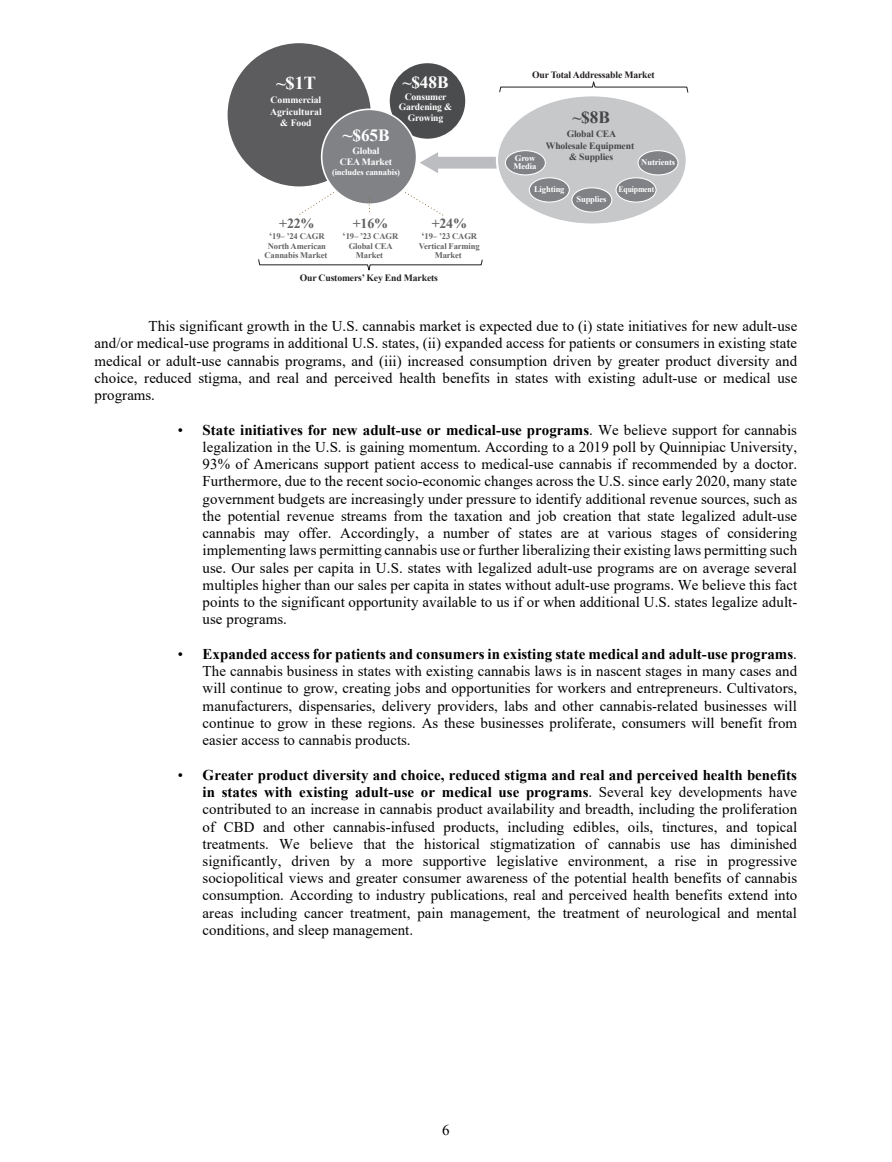
<style>
.page{position:relative;width:892px;height:1162px;background:#fff}
.page>*{position:absolute;margin:0;border:0;box-sizing:border-box;transform-origin:0 0}
.t1{font:700 18.3px "Times New Roman";color:#fff}
.t2{font:700 17.1px "Times New Roman";color:#fff}
.t3{font:700 17.1px "Times New Roman";color:#454647}
.t4{font:15px/17.2px "Times New Roman";letter-spacing:.005em;color:#000;text-align:justify}
.t5{font:700 13.95px "Times New Roman";color:#636366}
.t6{font:700 9.6px/10.8px "Times New Roman";letter-spacing:-.015em;color:#fff;text-align:center}
.t7{font:700 9.6px "Times New Roman";letter-spacing:-.015em;color:#231f20}
.t8{font:700 9.6px/11.6px "Times New Roman";letter-spacing:-.015em;color:#454647;text-align:center}
.t9{font:700 8.55px/9.6px "Times New Roman";letter-spacing:-.015em;color:#636366;text-align:center}
.t10{font:700 8.55px/8.6px "Times New Roman";letter-spacing:-.015em;color:#fff}
.t11{font:700 8.55px "Times New Roman";letter-spacing:-.015em;color:#fff;scale:.9 1}
.s1{font-size:19.35px}
.s2{font-size:9.6px}
.s3{font-weight:700}
</style>
<div class="page">
<div style="left:226px;top:42px;width:146px;height:145px;background:#5c5c5f;border-radius:50%"></div>
<div style="left:388px;top:62px;width:78px;height:78px;background:#4b4c4d;border-radius:50%"></div>
<div style="left:387px;top:61px;width:80px;height:80px;border:2px solid #fff;border-radius:50%"></div>
<div style="left:321px;top:109px;width:95px;height:95px;background:#808285;border-radius:50%"></div>
<div style="left:321px;top:108px;width:96px;height:97px;border:2px solid #fff;border-radius:50%"></div>
<svg style="left:499px;top:81px;width:189px;height:12px"></svg>
<svg style="left:258px;top:259px;width:225px;height:12px"></svg>
<div style="left:435px;top:157px;width:65px;height:12px;background:#bcbdc0"></div>
<svg style="left:420px;top:152px;width:18px;height:21px"></svg>
<div style="left:497px;top:95px;width:189px;height:129px;background:#c7c8ca;border-radius:50%"></div>
<div style="left:505px;top:151px;width:40px;height:24px;background:#808285;border-radius:50%"></div>
<div style="left:505px;top:150px;width:41px;height:25px;border:1px solid #fff;border-radius:50%"></div>
<div style="left:638px;top:151px;width:40px;height:24px;background:#808285;border-radius:50%"></div>
<div style="left:637px;top:150px;width:41px;height:25px;border:1px solid #fff;border-radius:50%"></div>
<div style="left:529px;top:178px;width:40px;height:24px;background:#808285;border-radius:50%"></div>
<div style="left:528px;top:177px;width:41px;height:26px;border:1px solid #fff;border-radius:50%"></div>
<div style="left:616px;top:178px;width:40px;height:24px;background:#808285;border-radius:50%"></div>
<div style="left:615px;top:177px;width:41px;height:26px;border:1px solid #fff;border-radius:50%"></div>
<div style="left:572px;top:188px;width:39px;height:24px;background:#808285;border-radius:50%"></div>
<div style="left:571px;top:187px;width:41px;height:26px;border:1px solid #fff;border-radius:50%"></div>
<svg style="left:405px;top:192px;width:39px;height:24px"></svg>
<svg style="left:299px;top:192px;width:35px;height:23px"></svg>
<p class="t1" style="left:276px;top:70px;width:41px">~$1T</p>
<p class="t6" style="left:270px;top:93px;width:53px;line-height:11.9px">Commercial<br>Agricultural &amp; Food</p>
<p class="t2" style="left:402px;top:70px;width:48px">~$48B</p>
<p class="t6" style="left:399px;top:91px;width:55px">Consumer<br>Gardening &amp;<br>Growing</p>
<p class="t2" style="left:342px;top:124px;width:49px"><span class="s1">~</span>$65B</p>
<p class="t6" style="left:340px;top:145px;width:54px">Global<br>CEA Market</p>
<p class="t10" style="left:332px;top:168px;width:70px">(includes cannabis)</p>
<p class="t5" style="left:279px;top:214px;width:37px">+22%</p>
<p class="t9" style="left:264px;top:231px;width:64px"><span class="s2">‘</span>19– ’24 CAGR<br>North American<br>Cannabis Market</p>
<p class="t5" style="left:353px;top:214px;width:37px">+16%</p>
<p class="t9" style="left:342px;top:231px;width:57px"><span class="s2">‘</span>19– ’23 CAGR<br>Global CEA<br>Market</p>
<p class="t5" style="left:431px;top:214px;width:37px">+24%</p>
<p class="t9" style="left:419px;top:231px;width:62px"><span class="s2">‘</span>19– ’23 CAGR<br>Vertical Farming<br>Market</p>
<p class="t7" style="left:300px;top:271px;width:140px">Our Customers’ Key End Markets</p>
<p class="t7" style="left:532px;top:68px;width:124px">Our Total Addressable Market</p>
<p class="t3" style="left:572px;top:106px;width:39px">~$8B</p>
<p class="t8" style="left:545px;top:128px;width:90px">Global CEA<br>Wholesale Equipment &amp; Supplies</p>
<p class="t10" style="left:513px;top:153px;width:24px">Grow<br>Media</p>
<p class="t10" style="left:534px;top:185px;width:32px">Lighting</p>
<p class="t10" style="left:641px;top:158px;width:35px">Nutrients</p>
<p class="t11" style="left:618px;top:184px;width:41px">Equipment</p>
<p class="t10" style="left:576px;top:195px;width:32px">Supplies</p>
<p class="t4" style="left:95px;top:317px;width:704px;text-indent:54px">This significant growth in the U.S. cannabis market is expected due to (i) state initiatives for new adult-use and/or medical-use programs in additional U.S. states, (ii) expanded access for patients or consumers in existing state medical or adult-use cannabis programs, and (iii) increased consumption driven by greater product diversity and choice, reduced stigma, and real and perceived health benefits in states with existing adult-use or medical use programs.</p>
<p class="t4" style="left:203px;top:420px;width:596px;text-indent:-25px">• <span class="s3">State initiatives for new adult-use or medical-use programs</span>. We believe support for cannabis legalization in the U.S. is gaining momentum. According to a 2019 poll by Quinnipiac University, 93% of Americans support patient access to medical-use cannabis if recommended by a doctor.<br>Furthermore, due to the recent socio-economic changes across the U.S. since early 2020, many state government budgets are increasingly under pressure to identify additional revenue sources, such as the potential revenue streams from the taxation and job creation that state legalized adult-use cannabis may offer. Accordingly, a number of states are at various stages of considering implementing laws permitting cannabis use or further liberalizing their existing laws permitting such use. Our sales per capita in U.S. states with legalized adult-use programs are on average several multiples higher than our sales per capita in states without adult-use programs. We believe this fact points to the significant opportunity available to us if or when additional U.S. states legalize adult&shy;use programs.</p>
<p class="t4" style="left:203px;top:645px;width:596px;text-indent:-25px">• <span class="s3">Expanded access for patients and consumers in existing state medical and adult-use programs</span>.<br>The cannabis business in states with existing cannabis laws is in nascent stages in many cases and will continue to grow, creating jobs and opportunities for workers and entrepreneurs. Cultivators, manufacturers, dispensaries, delivery providers, labs and other cannabis-related businesses will continue to grow in these regions. As these businesses proliferate, consumers will benefit from easier access to cannabis products.</p>
<p class="t4" style="left:203px;top:765px;width:596px;text-indent:-25px">• <span class="s3">Greater product diversity and choice, reduced stigma and real and perceived health benefits in states with existing adult-use or medical use programs</span>. Several key developments have contributed to an increase in cannabis product availability and breadth, including the proliferation of CBD and other cannabis-infused products, including edibles, oils, tinctures, and topical treatments. We believe that the historical stigmatization of cannabis use has diminished significantly, driven by a more supportive legislative environment, a rise in progressive sociopolitical views and greater consumer awareness of the potential health benefits of cannabis consumption. According to industry publications, real and perceived health benefits extend into areas including cancer treatment, pain management, the treatment of neurological and mental conditions, and sleep management.</p>
<p class="t4" style="left:442px;top:1120px;width:9px">6</p>
</div>
